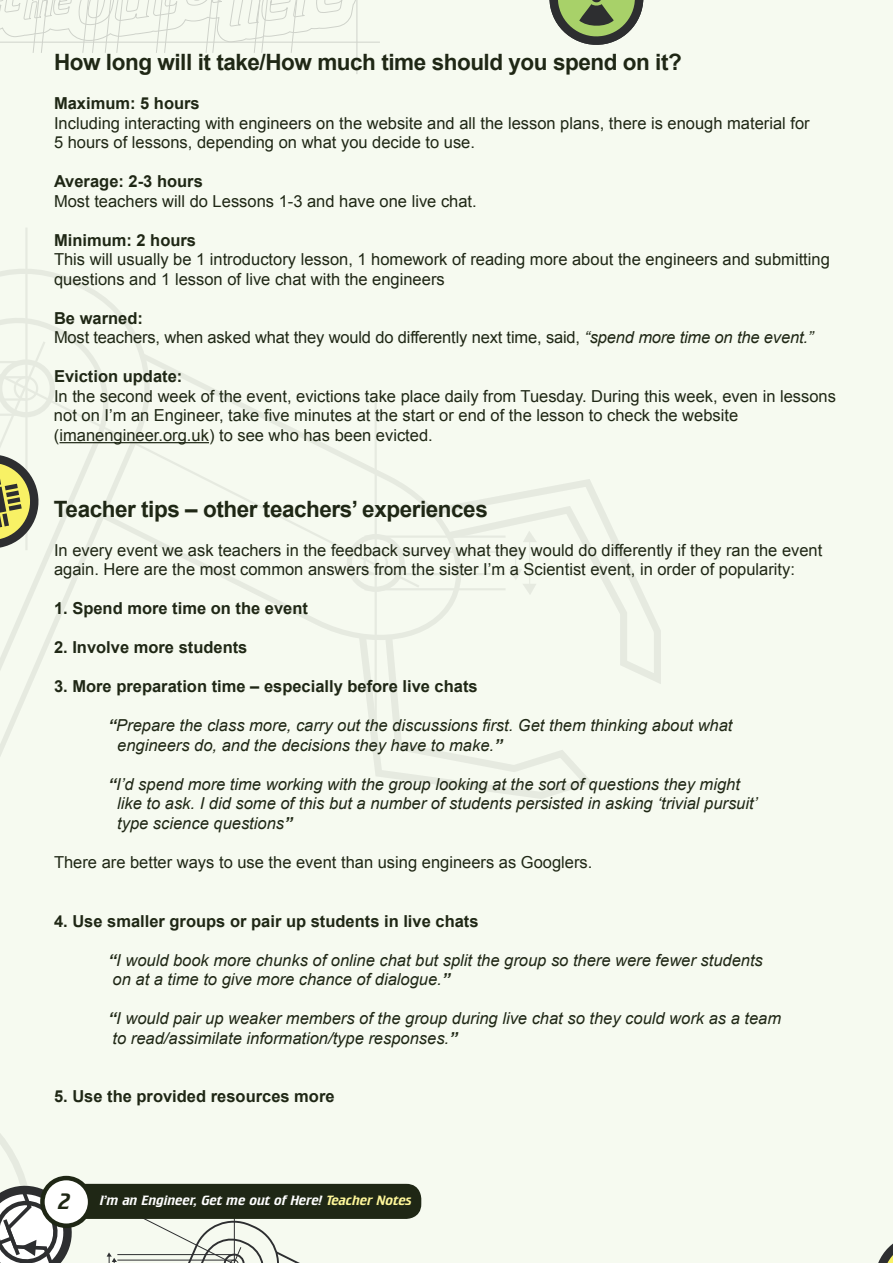
<style>
.page{position:relative;width:893px;height:1263px;background:#f6faf0}
.page>*{position:absolute;margin:0;border:0;box-sizing:border-box;transform-origin:0 0}
.t1{font:700 22.5px "Arial";letter-spacing:-.02em;color:#1f2715}
.t2{font:italic 22.5px "Crillee BT";color:#1f2715}
.t3{font:16.5px/19.5px "Arial";color:#1f2715}
.t4{font:italic 16.5px/19.5px "Arial";color:#1f2715}
.t5{font:700 16.5px "Arial";color:#1f2715}
.t6{font:italic 13.5px "Crillee BT";color:#fff}
.s1{font-weight:700}
.s2{font-style:italic}
.s3{color:#fff79a}
</style>
<div class="page">
<svg style="left:106px;top:1219px;width:194px;height:44px"></svg>
<svg style="left:479px;top:479px;width:182px;height:205px"></svg>
<svg style="left:361px;top:585px;width:238px;height:214px"></svg>
<svg style="left:248px;top:498px;width:231px;height:151px"></svg>
<hr style="left:25px;top:227px;width:3px;height:323px;background:#2d2e30">
<svg style="left:0;top:255px;width:422px;height:335px"></svg>
<hr style="left:375px;top:402px;width:2px;height:322px;background:#2d2e30">
<hr style="left:365px;top:535px;width:141px;height:3px;background:#2d2e30">
<hr style="left:365px;top:551px;width:141px;height:2px;background:#2d2e30">
<hr style="left:365px;top:573px;width:141px;height:2px;background:#2d2e30">
<hr style="left:365px;top:588px;width:141px;height:2px;background:#2d2e30">
<svg style="left:503px;top:528px;width:39px;height:69px"></svg>
<svg style="left:0;top:339px;width:55px;height:417px"></svg>
<hr style="left:0;top:42px;width:380px;height:1px;background:#2d2e30">
<svg style="left:0;top:0;width:360px;height:53px"></svg>
<hr style="left:357px;top:0;width:1px;height:74px;background:#2d2e30">
<svg style="left:0;top:1134px;width:76px;height:129px"></svg>
<svg style="left:878px;top:1243px;width:15px;height:20px"></svg>
<svg style="left:549px;top:0;width:95px;height:45px"></svg>
<hr style="left:59px;top:442px;width:150px;height:1px;background:#1f2715">
<div style="left:55px;top:1184px;width:366px;height:35px;background:#1f2715;border-radius:15px"></div>
<div style="left:42px;top:1178px;width:48px;height:48px;background:#fff;border-radius:50%"></div>
<div style="left:40px;top:1176px;width:52px;height:52px;border:4px solid #1f2715;border-radius:50%"></div>
<h1 class="t1" style="left:54px;top:48px;width:629px">How long will it take/How much time should you spend on it?</h1>
<p class="t5" style="left:54px;top:93px;width:147px">Maximum: 5 hours</p>
<p class="t3" style="left:54px;top:114px;width:757px">Including interacting with engineers on the website and all the lesson plans, there is enough material for<br>5 hours of lessons, depending on what you decide to use.</p>
<p class="t5" style="left:54px;top:171px;width:150px">Average: 2-3 hours</p>
<p class="t3" style="left:54px;top:192px;width:424px">Most teachers will do Lessons 1-3 and have one live chat.</p>
<p class="t5" style="left:54px;top:229px;width:144px">Minimum: 2 hours</p>
<p class="t3" style="left:54px;top:250px;width:777px">This will usually be 1 introductory lesson, 1 homework of reading more about the engineers and submitting questions and 1 lesson of live chat with the engineers</p>
<p class="t3" style="left:54px;top:309px;width:761px"><span class="s1">Be warned:<br></span>Most teachers, when asked what they would do differently next time, said, <span class="s2">“spend more time on the event.”</span></p>
<p class="t5" style="left:54px;top:366px;width:130px">Eviction update:</p>
<p class="t3" style="left:54px;top:387px;width:784px">In the second week of the event, evictions take place daily from Tuesday. During this week, even in lessons not on I’m an Engineer, take five minutes at the start or end of the lesson to check the website (imanengineer.org.uk) to see who has been evicted.</p>
<h1 class="t1" style="left:54px;top:494px;width:435px">Teacher tips – other teachers’ experiences</h1>
<p class="t3" style="left:54px;top:540px;width:770px">In every event we ask teachers in the feedback survey what they would do differently if they ran the event again. Here are the most common answers from the sister I’m a Scientist event, in order of popularity:</p>
<p class="t5" style="left:54px;top:598px;width:255px">1. Spend more time on the event</p>
<p class="t5" style="left:54px;top:637px;width:195px">2. Involve more students</p>
<p class="t5" style="left:54px;top:676px;width:425px">3. More preparation time – especially before live chats</p>
<p class="t4" style="left:117px;top:716px;width:617px;text-indent:-9px"><span class="s1">“</span>Prepare the class more, carry out the discussions first. Get them thinking about what engineers do, and the decisions they have to make.<span class="s1">”</span></p>
<p class="t4" style="left:117px;top:775px;width:642px;text-indent:-9px"><span class="s1">“</span>I’d spend more time working with the group looking at the sort of questions they might like to ask. I did some of this but a number of students persisted in asking ‘trivial pursuit’ type science questions<span class="s1">”</span></p>
<p class="t3" style="left:54px;top:853px;width:540px">There are better ways to use the event than using engineers as Googlers.</p>
<p class="t5" style="left:54px;top:910px;width:426px">4. Use smaller groups or pair up students in live chats</p>
<p class="t4" style="left:108px;top:950px;width:656px"><span class="s1">“</span>I would book more chunks of online chat but split the group so there were fewer students on at a time to give more chance of dialogue.<span class="s1">”</span></p>
<p class="t4" style="left:108px;top:1009px;width:675px"><span class="s1">“</span>I would pair up weaker members of the group during live chat so they could work as a team to read/assimilate information/type responses.<span class="s1">”</span></p>
<p class="t5" style="left:54px;top:1085px;width:282px">5. Use the provided resources more</p>
<h1 class="t2" style="left:59px;top:1187px;width:13px">2</h1>
<p class="t6" style="left:100px;top:1192px;width:313px">I’m an Engineer, Get me out of Here! <span class="s3">Teacher Notes</span></p>
</div>
